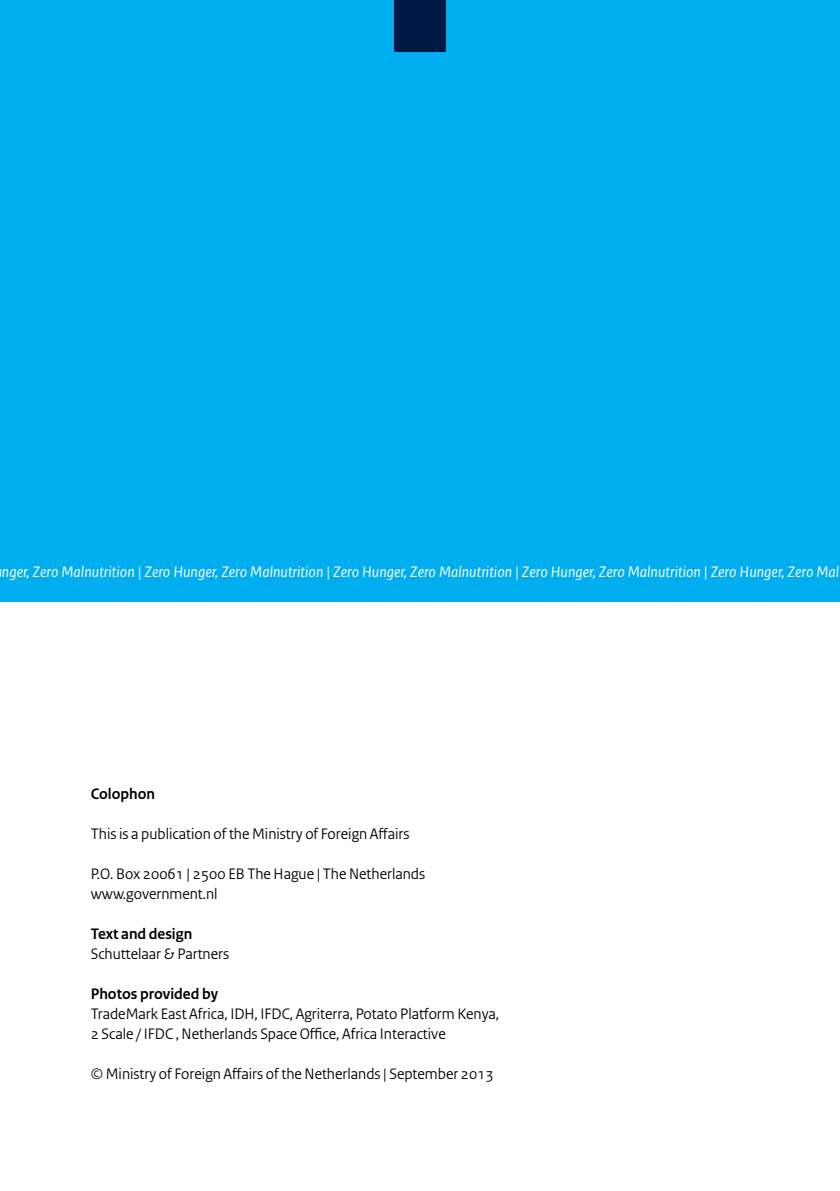
<style>
.page{position:relative;width:840px;height:1191px;background:#fff}
.page>*{position:absolute;margin:0;border:0;box-sizing:border-box;transform-origin:0 0}
.t1{font:16px/20px "Rijksoverheid Sans";color:#000}
.t2{font:italic 16px "Rijksoverheid Sans Text";color:#fff}
.t3{font:700 16px "Rijksoverheid Sans";color:#000}
</style>
<div class="page">
<div style="left:0;top:0;width:839px;height:601px;background:#00aeef"></div>
<div style="left:394px;top:0;width:51px;height:52px;background:#001844"></div>
<p class="t2" style="left:2px;top:563px;width:838px">nger, Zero Malnutrition | Zero Hunger, Zero Malnutrition | Zero Hunger, Zero Malnutrition | Zero Hunger, Zero Malnutrition | Zero Hunger, Zero Mal</p>
<p class="t3" style="left:91px;top:784px;width:66px">Colophon</p>
<p class="t1" style="left:91px;top:824px;width:320px">This is a publication of the Ministry of Foreign Affairs</p>
<p class="t1" style="left:91px;top:864px;width:336px">P.O. Box 20061 | 2500 EB The Hague | The Netherlands www.government.nl</p>
<p class="t3" style="left:91px;top:924px;width:103px">Text and design</p>
<p class="t1" style="left:91px;top:944px;width:140px">Schuttelaar &amp; Partners</p>
<p class="t3" style="left:91px;top:984px;width:129px">Photos provided by</p>
<p class="t1" style="left:91px;top:1004px;width:409px">TradeMark East Africa, IDH, IFDC, Agriterra, Potato Platform Kenya,<br>2 Scale / IFDC , Netherlands Space Office, Africa Interactive</p>
<p class="t1" style="left:91px;top:1064px;width:404px">© Ministry of Foreign Affairs of the Netherlands | September 2013</p>
</div>
